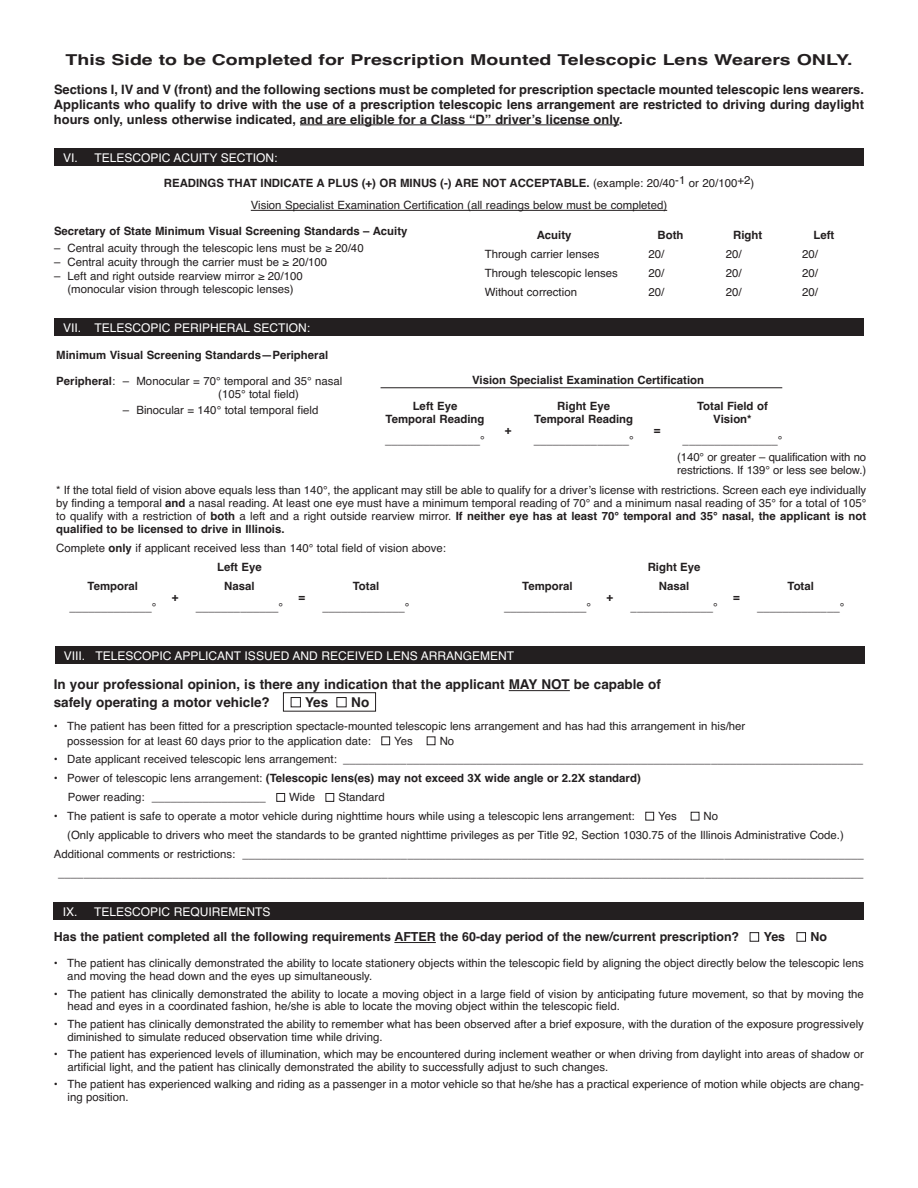
<style>
.page{position:relative;width:918px;height:1188px;background:#fff}
.page>*{position:absolute;margin:0;border:0;box-sizing:border-box;transform-origin:0 0}
.t1{font:700 15px "Helvetica";color:#231f20;scale:1.3 1}
.t2{font:700 13.5px/17.2px "Helvetica";color:#231f20}
.t3{font:700 12.9px/15px "Helvetica";color:#231f20;text-align:justify}
.t4{font:700 12.45px "Helvetica";color:#231f20}
.t5{font:12px "Helvetica";color:#fff}
.t6{font:11.4px/12.9px "Helvetica";color:#231f20}
.t7{font:700 11.4px/13.6px "Helvetica";color:#231f20;text-align:center}
.s1{font-weight:700}
.s2{color:#fff}
</style>
<div class="page">
<div style="left:54px;top:148px;width:810px;height:18px;background:#231f20"></div>
<div style="left:54px;top:318px;width:810px;height:18px;background:#231f20"></div>
<div style="left:55px;top:646px;width:810px;height:18px;background:#231f20"></div>
<div style="left:54px;top:902px;width:810px;height:18px;background:#231f20"></div>
<hr style="left:300px;top:125px;width:319px;height:1px;background:#231f20">
<hr style="left:251px;top:210px;width:416px;height:1px;background:#231f20">
<hr style="left:509px;top:690px;width:61px;height:1px;background:#231f20">
<hr style="left:394px;top:942px;width:42px;height:1px;background:#231f20">
<div style="left:283px;top:692px;width:93px;height:20px;border:1px solid #231f20"></div>
<hr style="left:381px;top:388px;width:401px;height:1px;background:#231f20">
<h1 class="t1" style="left:66px;top:51px;width:607px">This Side to be Completed for Prescription Mounted Telescopic Lens Wearers ONLY.</h1>
<p class="t3" style="left:54px;top:82px;width:812px">Sections I, IV and V (front) and the following sections must be completed for prescription spectacle mounted telescopic lens wearers.<br>Applicants who qualify to drive with the use of a prescription telescopic lens arrangement are restricted to driving during daylight hours only, unless otherwise indicated, and are eligible for a Class “D” driver’s license only.</p>
<p class="t5" style="left:63px;top:151px;width:216px">VI. TELESCOPIC ACUITY SECTION:</p>
<p class="t6" style="left:164px;top:173px;width:592px;line-height:21.9px;text-align:center"><span class="s1">READINGS THAT INDICATE A PLUS (+) OR MINUS (-) ARE NOT ACCEPTABLE.</span> (example: 20/40-1 or 20/100+2)<br>Vision Specialist Examination Certification (all readings below must be completed)</p>
<p class="t7" style="left:54px;top:224px;width:355px">Secretary of State Minimum Visual Screening Standards – Acuity</p>
<p class="t6" style="left:54px;top:242px;width:311px">– Central acuity through the telescopic lens must be ≥ 20/40</p>
<p class="t6" style="left:54px;top:255px;width:275px">– Central acuity through the carrier must be ≥ 20/100</p>
<p class="t6" style="left:54px;top:269px;width:250px;line-height:13.8px;text-align:center">– Left and right outside rearview mirror ≥ 20/100 (monocular vision through telescopic lenses)</p>
<p class="t7" style="left:537px;top:228px;width:36px">Acuity</p>
<p class="t7" style="left:658px;top:228px;width:27px">Both</p>
<p class="t7" style="left:733px;top:228px;width:31px">Right</p>
<p class="t7" style="left:814px;top:228px;width:22px">Left</p>
<p class="t6" style="left:485px;top:248px;width:116px">Through carrier lenses</p>
<p class="t6" style="left:649px;top:248px;width:17px">20/</p>
<p class="t6" style="left:726px;top:248px;width:17px">20/</p>
<p class="t6" style="left:802px;top:248px;width:17px">20/</p>
<p class="t6" style="left:485px;top:266px;width:135px">Through telescopic lenses</p>
<p class="t6" style="left:649px;top:266px;width:17px">20/</p>
<p class="t6" style="left:726px;top:266px;width:17px">20/</p>
<p class="t6" style="left:802px;top:266px;width:17px">20/</p>
<p class="t6" style="left:485px;top:285px;width:94px">Without correction</p>
<p class="t6" style="left:649px;top:285px;width:17px">20/</p>
<p class="t6" style="left:726px;top:285px;width:17px">20/</p>
<p class="t6" style="left:802px;top:285px;width:17px">20/</p>
<p class="t5" style="left:63px;top:321px;width:249px">VII. TELESCOPIC PERIPHERAL SECTION:</p>
<p class="t7" style="left:56px;top:349px;width:273px">Minimum Visual Screening Standards—Peripheral</p>
<p class="t6" style="left:218px;top:375px;width:126px;text-indent:-162px"><span class="s1">Peripheral</span>: – Monocular = 70° temporal and 35° nasal (105° total field)</p>
<p class="t6" style="left:123px;top:404px;width:197px">– Binocular = 140° total temporal field</p>
<p class="t7" style="left:472px;top:373px;width:233px">Vision Specialist Examination Certification</p>
<p class="t7" style="left:386px;top:399px;width:100px">Left Eye<br>Temporal Reading</p>
<p class="t7" style="left:505px;top:423px;width:8px">+</p>
<p class="t6" style="left:385px;top:434px;width:101px">_______________°</p>
<p class="t7" style="left:697px;top:399px;width:72px">Total Field of<br>Vision*</p>
<p class="t6" style="left:677px;top:432px;width:190px;line-height:16.8px;text-indent:5px">_______________°<br>(140° or greater – qualification with no</p>
<p class="t6" style="left:56px;top:460px;width:812px;line-height:19.8px;text-align:right">restrictions. If 139° or less see below.)<br>* If the total field of vision above equals less than 140°, the applicant may still be able to qualify for a driver’s license with restrictions. Screen each eye individually</p>
<p class="t6" style="left:56px;top:496px;width:812px;text-align:justify">by finding a temporal <span class="s1">and</span> a nasal reading. At least one eye must have a minimum temporal reading of 70° and a minimum nasal reading of 35° for a total of 105° to qualify with a restriction of <span class="s1">both</span> a left and a right outside rearview mirror. <span class="s1">If neither eye has at least 70° temporal and 35° nasal, the applicant is not qualified to be licensed to drive in Illinois.</span></p>
<p class="t6" style="left:56px;top:541px;width:391px">Complete <span class="s1">only</span> if applicant received less than 140° total field of vision above:</p>
<p class="t7" style="left:88px;top:579px;width:52px">Temporal</p>
<p class="t7" style="left:172px;top:590px;width:8px">+</p>
<p class="t6" style="left:69px;top:601px;width:88px">_____________°</p>
<p class="t7" style="left:534px;top:399px;width:100px">Right Eye<br>Temporal Reading</p>
<p class="t7" style="left:654px;top:423px;width:8px">=</p>
<p class="t6" style="left:534px;top:434px;width:101px">_______________°</p>
<p class="t7" style="left:217px;top:557px;width:46px;line-height:19.6px">Left Eye<br>Nasal</p>
<p class="t7" style="left:648px;top:557px;width:54px;line-height:19.6px">Right Eye<br>Nasal</p>
<p class="t7" style="left:353px;top:579px;width:28px">Total</p>
<p class="t6" style="left:323px;top:601px;width:88px">_____________°</p>
<p class="t7" style="left:788px;top:580px;width:28px">Total</p>
<p class="t6" style="left:757px;top:601px;width:88px">_____________°</p>
<p class="t7" style="left:522px;top:580px;width:52px">Temporal</p>
<p class="t7" style="left:606px;top:590px;width:8px">+</p>
<p class="t7" style="left:298px;top:590px;width:8px">=</p>
<p class="t7" style="left:733px;top:590px;width:8px">=</p>
<p class="t6" style="left:196px;top:601px;width:88px">_____________°</p>
<p class="t6" style="left:631px;top:601px;width:88px">_____________°</p>
<p class="t6" style="left:504px;top:601px;width:88px">_____________°</p>
<p class="t5" style="left:64px;top:649px;width:452px">VIII. TELESCOPIC APPLICANT ISSUED AND RECEIVED LENS ARRANGEMENT</p>
<p class="t2" style="left:54px;top:676px;width:609px">In your professional opinion, is there any indication that the applicant MAY NOT be capable of safely operating a motor vehicle?</p>
<p class="t2" style="left:291px;top:694px;width:80px"><span class="s2">■</span> Yes <span class="s2">■</span> No</p>
<p class="t6" style="left:67px;top:719px;width:680px;line-height:14.4px;text-indent:-14px">• The patient has been fitted for a prescription spectacle-mounted telescopic lens arrangement and has had this arrangement in his/her possession for at least 60 days prior to the application date: <span class="s2">■</span> Yes <span class="s2">■</span> No</p>
<p class="t6" style="left:54px;top:753px;width:811px">• Date applicant received telescopic lens arrangement: __________________________________________________________________________________</p>
<p class="t6" style="left:68px;top:769px;width:575px;line-height:18.9px;text-indent:-14px">• Power of telescopic lens arrangement: <span class="s1">(Telescopic lens(es) may not exceed 3X wide angle or 2.2X standard)<br></span>Power reading: __________________ <span class="s2">■</span> Wide <span class="s2">■</span> Standard</p>
<p class="t6" style="left:54px;top:810px;width:666px">• The patient is safe to operate a motor vehicle during nighttime hours while using a telescopic lens arrangement: <span class="s2">■</span> Yes <span class="s2">■</span> No</p>
<p class="t6" style="left:67px;top:829px;width:778px">(Only applicable to drivers who meet the standards to be granted nighttime privileges as per Title 92, Section 1030.75 of the Illinois Administrative Code.)</p>
<p class="t6" style="left:54px;top:848px;width:812px">Additional comments or restrictions: __________________________________________________________________________________________________</p>
<p class="t6" style="left:58px;top:867px;width:807px">_______________________________________________________________________________________________________________________________</p>
<p class="t5" style="left:63px;top:905px;width:209px">IX. TELESCOPIC REQUIREMENTS</p>
<p class="t4" style="left:54px;top:930px;width:775px">Has the patient completed all the following requirements AFTER the 60-day period of the new/current prescription? <span class="s2">■</span> Yes <span class="s2">■</span> No</p>
<p class="t6" style="left:67px;top:957px;width:798px;text-indent:-14px">• The patient has clinically demonstrated the ability to locate stationery objects within the telescopic field by aligning the object directly below the telescopic lens and moving the head down and the eyes up simultaneously.</p>
<p class="t6" style="left:67px;top:987px;width:798px;text-indent:-14px">• The patient has clinically demonstrated the ability to locate a moving object in a large field of vision by anticipating future movement, so that by moving the head and eyes in a coordinated fashion, he/she is able to locate the moving object within the telescopic field.</p>
<p class="t6" style="left:67px;top:1017px;width:798px;text-indent:-14px">• The patient has clinically demonstrated the ability to remember what has been observed after a brief exposure, with the duration of the exposure progressively diminished to simulate reduced observation time while driving.</p>
<p class="t6" style="left:67px;top:1048px;width:798px;text-indent:-14px">• The patient has experienced levels of illumination, which may be encountered during inclement weather or when driving from daylight into areas of shadow or artificial light, and the patient has clinically demonstrated the ability to successfully adjust to such changes.</p>
<p class="t6" style="left:68px;top:1078px;width:798px;text-indent:-14px">• The patient has experienced walking and riding as a passenger in a motor vehicle so that he/she has a practical experience of motion while objects are chang&shy;ing position.</p>
</div>
